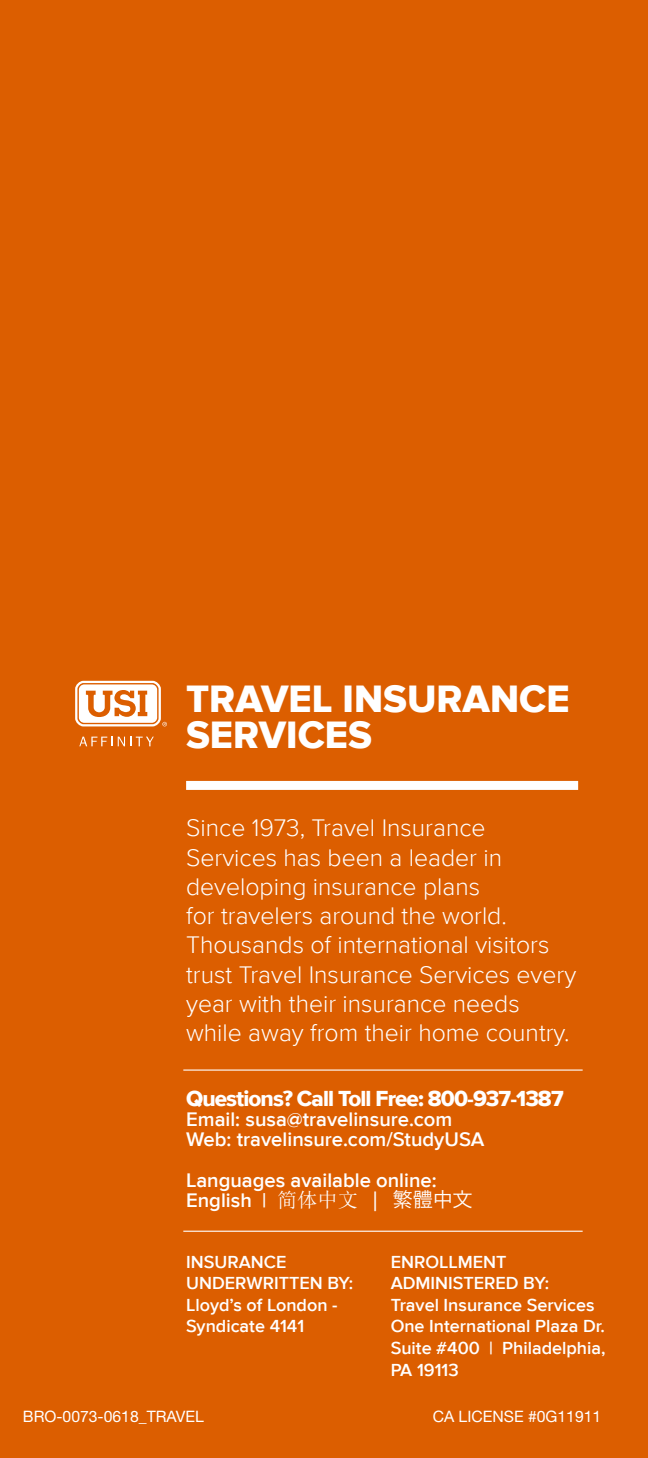
<style>
.page{position:relative;width:648px;height:1458px;background:#dc5e00}
.page>*{position:absolute;margin:0;border:0;box-sizing:border-box;transform-origin:0 0}
.t1{font:39.38px/36px "Proxima Nova A Extrabld";color:#fff}
.t2{font:300 24.75px/29.2px "Proxima Nova";color:#fff}
.t3{font:22.5px "Proxima Nova Extrabld";letter-spacing:-.04em;color:#fff}
.t4{font:600 20.25px/40.5px "Proxima Nova";color:#fff}
.t5{font:600 18px/21.6px "Proxima Nova";color:#fff}
.t6{font:15.75px "Helvetica Neue";color:#fff}
.s1{font-family:"Sim Sun";font-weight:400}
.s2{font-family:"Hira Kaku Pro W3";font-weight:400}
</style>
<div class="page">
<svg style="left:75px;top:681px;width:92px;height:45px"></svg>
<svg style="left:79px;top:737px;width:33px;height:9px"></svg>
<svg style="left:118px;top:737px;width:36px;height:9px"></svg>
<div style="left:186px;top:781px;width:392px;height:9px;background:#fff"></div>
<hr style="left:183px;top:1070px;width:400px;height:1px;background:#fff">
<hr style="left:183px;top:1231px;width:400px;height:1px;background:#fff">
<p class="t1" style="left:186px;top:683px;width:385px">TRAVEL INSURANCE<br>SERVICES</p>
<p class="t2" style="left:186px;top:814px;width:392px">Since 1973, Travel Insurance<br>Services has been a leader in developing insurance plans<br>for travelers around the world.<br>Thousands of international visitors trust Travel Insurance Services every year with their insurance needs while away from their home country.</p>
<p class="t3" style="left:186px;top:1085px;width:379px">Questions? Call Toll Free: 800-937-1387</p>
<p class="t4" style="left:186px;top:1100px;width:268px">Email: susa@travelinsure.com</p>
<p class="t4" style="left:186px;top:1120px;width:300px">Web: travelinsure.com/StudyUSA<br>Languages available online:</p>
<p class="t4" style="left:186px;top:1181px;width:288px">English | <span class="s1">简体中文</span> <span class="s2">| 繁體中文</span></p>
<p class="t5" style="left:186px;top:1252px;width:169px">INSURANCE<br>UNDERWRITTEN BY:<br>Lloyd’s of London -<br>Syndicate 4141</p>
<p class="t5" style="left:391px;top:1252px;width:160px">ENROLLMENT<br>ADMINISTERED BY:</p>
<p class="t5" style="left:391px;top:1295px;width:206px">Travel Insurance Services</p>
<p class="t5" style="left:391px;top:1316px;width:216px;text-align:justify">One International Plaza Dr.<br>Suite #400 | Philadelphia, PA 19113</p>
<p class="t6" style="left:23px;top:1407px;width:183px">BRO-0073-0618_TRAVEL</p>
<p class="t6" style="left:433px;top:1407px;width:170px">CA LICENSE #0G11911</p>
</div>
